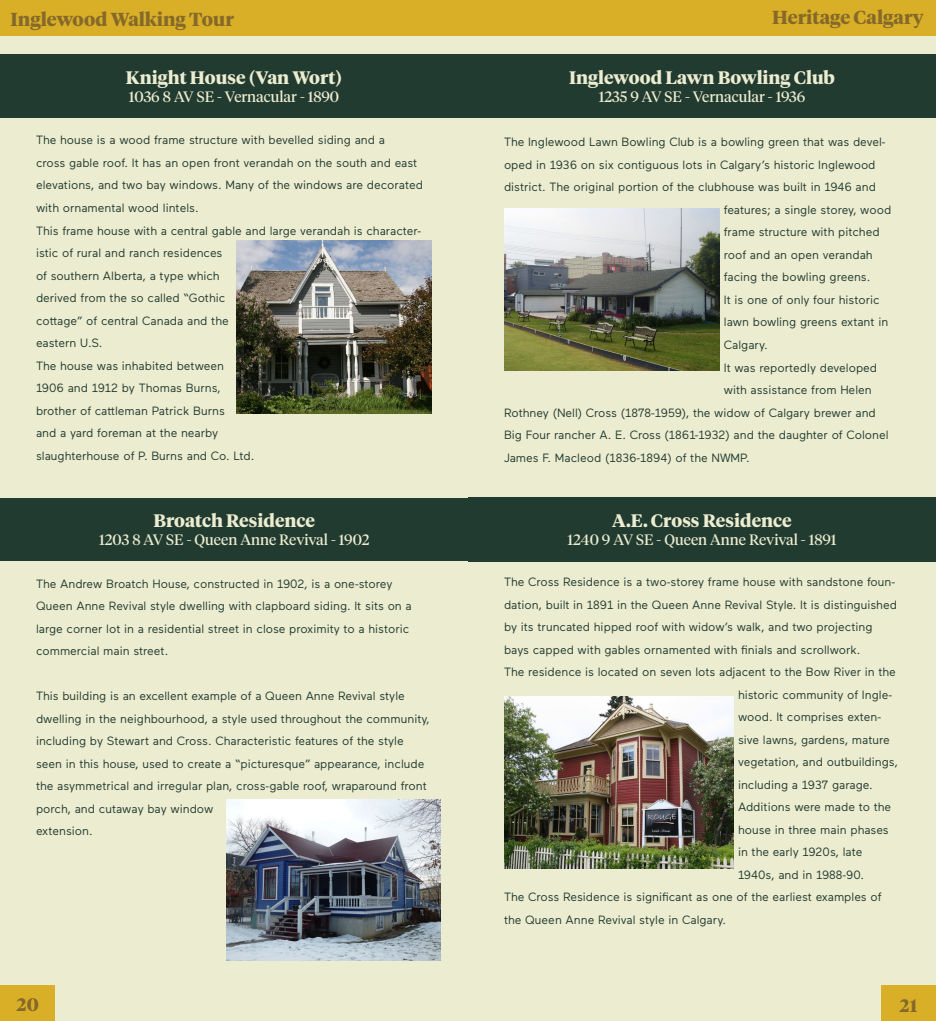
<style>
.page{position:relative;width:936px;height:1021px;background:#fff}
.page>*{position:absolute;margin:0;border:0;box-sizing:border-box;transform-origin:0 0}
.t1{font:700 18.75px "Tiempos Headline";color:#85692a}
.t2{font:700 18px "Tiempos Headline";color:#ececd0}
.t3{font:700 18px "Tiempos Headline";color:#85692a}
.t4{font:15px "Tiempos Headline";color:#ececd0}
.t5{font:12px/22.5px "Maax";color:#223b30}
</style>
<div class="page">
<div style="left:0;top:0;width:468px;height:1020px;background:#ececd0"></div>
<div style="left:468px;top:0;width:467px;height:1020px;background:#ececd0"></div>
<div style="left:880px;top:984px;width:55px;height:36px;background:#d9af27"></div>
<div style="left:0;top:984px;width:55px;height:36px;background:#d9af27"></div>
<div style="left:0;top:0;width:468px;height:36px;background:#d9af27"></div>
<div style="left:468px;top:0;width:467px;height:36px;background:#d9af27"></div>
<div style="left:0;top:498px;width:468px;height:62px;background:#223b30"></div>
<div style="left:0;top:54px;width:468px;height:64px;background:#223b30"></div>
<img style="left:236px;top:240px;width:196px;height:174px">
<img style="left:226px;top:799px;width:214px;height:161px">
<div style="left:468px;top:497px;width:467px;height:64px;background:#223b30"></div>
<div style="left:468px;top:54px;width:467px;height:64px;background:#223b30"></div>
<img style="left:504px;top:696px;width:229px;height:172px">
<img style="left:504px;top:209px;width:215px;height:161px">
<h1 class="t1" style="left:11px;top:6px;width:225px">Inglewood Walking Tour</h1>
<h1 class="t1" style="left:772px;top:5px;width:153px">Heritage Calgary</h1>
<p class="t2" style="left:126px;top:65px;width:217px">Knight House (Van Wort)</p>
<p class="t4" style="left:129px;top:86px;width:212px">1036 8 AV SE - Vernacular - 1890</p>
<p class="t5" style="left:36px;top:128px;width:388px">The house is a wood frame structure with bevelled siding and a<br>cross gable roof. It has an open front verandah on the south and east elevations, and two bay windows. Many of the windows are decorated with ornamental wood lintels.</p>
<p class="t5" style="left:36px;top:218px;width:386px">This frame house with a central gable and large verandah is character&shy;istic of rural and ranch residences<br>of southern Alberta, a type which<br>derived from the so called “Gothic<br>cottage” of central Canada and the<br>eastern U.S.</p>
<p class="t5" style="left:36px;top:353px;width:220px">The house was inhabited between 1906 and 1912 by Thomas Burns, brother of cattleman Patrick Burns<br>and a yard foreman at the nearby slaughterhouse of P. Burns and Co. Ltd.</p>
<p class="t2" style="left:153px;top:508px;width:163px">Broatch Residence</p>
<p class="t4" style="left:99px;top:529px;width:272px">1203 8 AV SE - Queen Anne Revival - 1902</p>
<p class="t5" style="left:36px;top:571px;width:377px">The Andrew Broatch House, constructed in 1902, is a one-storey Queen Anne Revival style dwelling with clapboard siding. It sits on a large corner lot in a residential street in close proximity to a historic commercial main street.</p>
<p class="t5" style="left:36px;top:684px;width:395px">This building is an excellent example of a Queen Anne Revival style dwelling in the neighbourhood, a style used throughout the community, including by Stewart and Cross. Characteristic features of the style seen in this house, used to create a “picturesque” appearance, include the asymmetrical and irregular plan, cross-gable roof, wraparound front porch, and cutaway bay window<br>extension.</p>
<p class="t2" style="left:569px;top:65px;width:267px">Inglewood Lawn Bowling Club</p>
<p class="t4" style="left:598px;top:86px;width:208px">1235 9 AV SE - Vernacular - 1936</p>
<p class="t5" style="left:504px;top:130px;width:383px">The Inglewood Lawn Bowling Club is a bowling green that was devel-</p>
<p class="t5" style="left:504px;top:153px;width:373px">oped in 1936 on six contiguous lots in Calgary’s historic Inglewood</p>
<p class="t5" style="left:504px;top:175px;width:373px">district. The original portion of the clubhouse was built in 1946 and</p>
<p class="t5" style="left:723px;top:198px;width:169px">features; a single storey, wood</p>
<p class="t5" style="left:723px;top:220px;width:157px">frame structure with pitched</p>
<p class="t5" style="left:723px;top:243px;width:150px">roof and an open verandah</p>
<p class="t5" style="left:723px;top:265px;width:148px">facing the bowling greens.</p>
<p class="t5" style="left:723px;top:288px;width:157px">It is one of only four historic</p>
<p class="t5" style="left:723px;top:310px;width:166px">lawn bowling greens extant in</p>
<p class="t5" style="left:723px;top:333px;width:45px">Calgary.</p>
<p class="t5" style="left:723px;top:355px;width:155px">It was reportedly developed</p>
<p class="t5" style="left:723px;top:378px;width:149px">with assistance from Helen</p>
<p class="t5" style="left:504px;top:400px;width:373px">Rothney (Nell) Cross (1878-1959), the widow of Calgary brewer and</p>
<p class="t5" style="left:504px;top:423px;width:386px">Big Four rancher A. E. Cross (1861-1932) and the daughter of Colonel</p>
<p class="t5" style="left:504px;top:445px;width:247px">James F. Macleod (1836-1894) of the NWMP.</p>
<p class="t2" style="left:612px;top:508px;width:181px">A.E. Cross Residence</p>
<p class="t4" style="left:567px;top:529px;width:270px">1240 9 AV SE - Queen Anne Revival - 1891</p>
<p class="t5" style="left:504px;top:570px;width:394px">The Cross Residence is a two-storey frame house with sandstone foun&shy;dation, built in 1891 in the Queen Anne Revival Style. It is distinguished by its truncated hipped roof with widow’s walk, and two projecting bays capped with gables ornamented with finials and scrollwork.</p>
<p class="t5" style="left:738px;top:660px;width:161px;text-indent:-234px">The residence is located on seven lots adjacent to the Bow River in the historic community of Ingle&shy;wood. It comprises exten&shy;sive lawns, gardens, mature vegetation, and outbuildings, including a 1937 garage.<br>Additions were made to the house in three main phases in the early 1920s, late<br>1940s, and in 1988-90.</p>
<p class="t5" style="left:504px;top:885px;width:379px">The Cross Residence is significant as one of the earliest examples of the Queen Anne Revival style in Calgary.</p>
<h2 class="t3" style="left:16px;top:992px;width:24px">20</h2>
<h2 class="t3" style="left:899px;top:993px;width:19px">21</h2>
</div>
